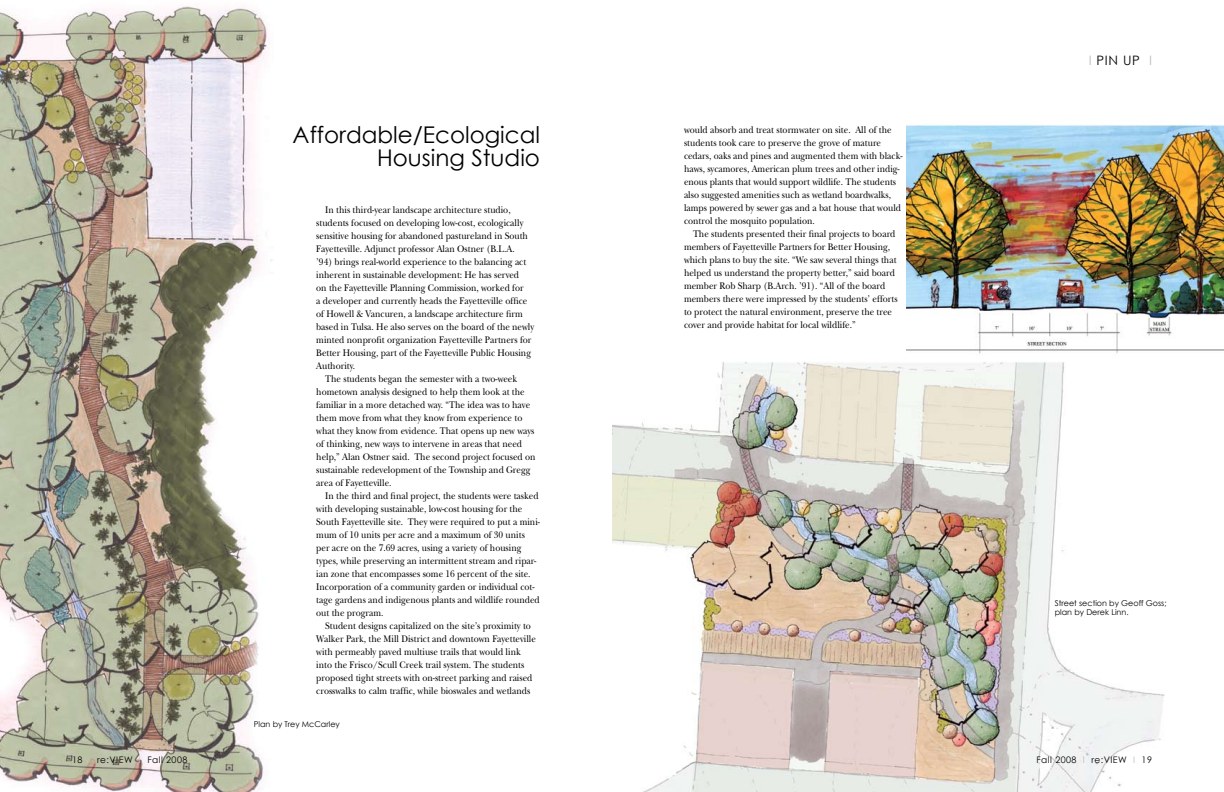
<style>
.page{position:relative;width:1224px;height:792px;background:#fff}
.page>*{position:absolute;margin:0;border:0;box-sizing:border-box;transform-origin:0 0}
.t1{font:23px/23px "Century Gothic";color:#000;text-align:right}
.t2{font:13px "Century Gothic";color:#000}
.t3{font:10px/13px "New Baskerville";color:#000;scale:.9 1}
.t4{font:9px "Century Gothic";letter-spacing:.05em;color:#000}
.t5{font:8px/9px "Century Gothic";color:#000}
.s1{color:#bcbdc0}
</style>
<div class="page">
<img style="left:612px;top:362px;width:553px;height:430px">
<img style="left:906px;top:124px;width:318px;height:230px">
<img style="left:0;top:6px;width:272px;height:786px">
<h1 class="t1" style="left:293px;top:123px;width:249px">Affordable/Ecological<br>Housing Studio</h1>
<p class="t3" style="left:684px;top:124px;width:244px">would absorb and treat stormwater on site. All of the students took care to preserve the grove of mature cedars, oaks and pines and augmented them with black&shy;haws, sycamores, American plum trees and other indig&shy;enous plants that would support wildlife. The students also suggested amenities such as wetland boardwalks, lamps powered by sewer gas and a bat house that would control the mosquito population.</p>
<p class="t3" style="left:684px;top:228px;width:239px;text-indent:9px">The students presented their final projects to board members of Fayetteville Partners for Better Housing, which plans to buy the site. “We saw several things that helped us understand the property better,” said board member Rob Sharp (B.Arch. ’91). “All of the board members there were impressed by the students’ efforts to protect the natural environment, preserve the tree cover and provide habitat for local wildlife.”</p>
<p class="t3" style="left:325px;top:203px;width:207px">In this third-year landscape architecture studio,</p>
<p class="t3" style="left:316px;top:216px;width:232px">students focused on developing low-cost, ecologically</p>
<p class="t3" style="left:316px;top:229px;width:237px">sensitive housing for abandoned pastureland in South</p>
<p class="t3" style="left:316px;top:242px;width:222px">Fayetteville. Adjunct professor Alan Ostner (B.L.A.</p>
<p class="t3" style="left:316px;top:255px;width:235px">’94) brings real-world experience to the balancing act</p>
<p class="t3" style="left:316px;top:268px;width:227px">inherent in sustainable development: He has served</p>
<p class="t3" style="left:316px;top:281px;width:232px">on the Fayetteville Planning Commission, worked for</p>
<p class="t3" style="left:316px;top:294px;width:236px">a developer and currently heads the Fayetteville office</p>
<p class="t3" style="left:316px;top:307px;width:231px">of Howell &amp; Vancuren, a landscape architecture firm</p>
<p class="t3" style="left:316px;top:320px;width:244px">based in Tulsa. He also serves on the board of the newly</p>
<p class="t3" style="left:316px;top:333px;width:241px">minted nonprofit organization Fayetteville Partners for</p>
<p class="t3" style="left:316px;top:346px;width:240px">Better Housing, part of the Fayetteville Public Housing</p>
<p class="t3" style="left:316px;top:359px;width:45px">Authority.</p>
<p class="t3" style="left:325px;top:372px;width:215px">The students began the semester with a two-week</p>
<p class="t3" style="left:316px;top:385px;width:233px">hometown analysis designed to help them look at the</p>
<p class="t3" style="left:316px;top:398px;width:239px">familiar in a more detached way. “The idea was to have</p>
<p class="t3" style="left:316px;top:411px;width:231px">them move from what they know from experience to</p>
<p class="t3" style="left:316px;top:424px;width:244px">what they know from evidence. That opens up new ways</p>
<p class="t3" style="left:316px;top:437px;width:230px">of thinking, new ways to intervene in areas that need</p>
<p class="t3" style="left:316px;top:450px;width:245px">help,” Alan Ostner said. The second project focused on</p>
<p class="t3" style="left:316px;top:463px;width:239px">sustainable redevelopment of the Township and Gregg</p>
<p class="t3" style="left:316px;top:476px;width:85px">area of Fayetteville.</p>
<p class="t3" style="left:325px;top:489px;width:239px">In the third and final project, the students were tasked</p>
<p class="t3" style="left:316px;top:502px;width:231px">with developing sustainable, low-cost housing for the</p>
<p class="t3" style="left:316px;top:515px;width:250px">South Fayetteville site. They were required to put a mini-</p>
<p class="t3" style="left:316px;top:528px;width:233px">mum of 10 units per acre and a maximum of 30 units</p>
<p class="t3" style="left:316px;top:541px;width:229px">per acre on the 7.69 acres, using a variety of housing</p>
<p class="t3" style="left:316px;top:554px;width:246px">types, while preserving an intermittent stream and ripar-</p>
<p class="t3" style="left:316px;top:567px;width:240px">ian zone that encompasses some 16 percent of the site.</p>
<p class="t3" style="left:316px;top:580px;width:244px">Incorporation of a community garden or individual cot-</p>
<p class="t3" style="left:316px;top:593px;width:250px">tage gardens and indigenous plants and wildlife rounded</p>
<p class="t3" style="left:316px;top:606px;width:76px">out the program.</p>
<p class="t3" style="left:325px;top:619px;width:230px">Student designs capitalized on the site’s proximity to</p>
<p class="t3" style="left:316px;top:632px;width:246px">Walker Park, the Mill District and downtown Fayetteville</p>
<p class="t3" style="left:316px;top:645px;width:229px">with permeably paved multiuse trails that would link</p>
<p class="t3" style="left:316px;top:658px;width:233px">into the Frisco/Scull Creek trail system. The students</p>
<p class="t3" style="left:316px;top:671px;width:242px">proposed tight streets with on-street parking and raised</p>
<p class="t3" style="left:316px;top:684px;width:239px">crosswalks to calm traffic, while bioswales and wetlands</p>
<p class="t5" style="left:254px;top:720px;width:88px">Plan by Trey McCarley</p>
<h2 class="t2" style="left:1089px;top:52px;width:63px"><span class="s1">I</span> PIN UP <span class="s1">I</span></h2>
<p class="t5" style="left:1055px;top:599px;width:113px">Street section by Geoff Goss; plan by Derek Linn.</p>
<p class="t4" style="left:72px;top:754px;width:117px">18 <span class="s1">I</span> re:VI EW <span class="s1">I</span> Fall 2008</p>
<p class="t4" style="left:1036px;top:754px;width:117px">Fall 2008 <span class="s1">I</span> re:VI EW <span class="s1">I</span> 19</p>
</div>
